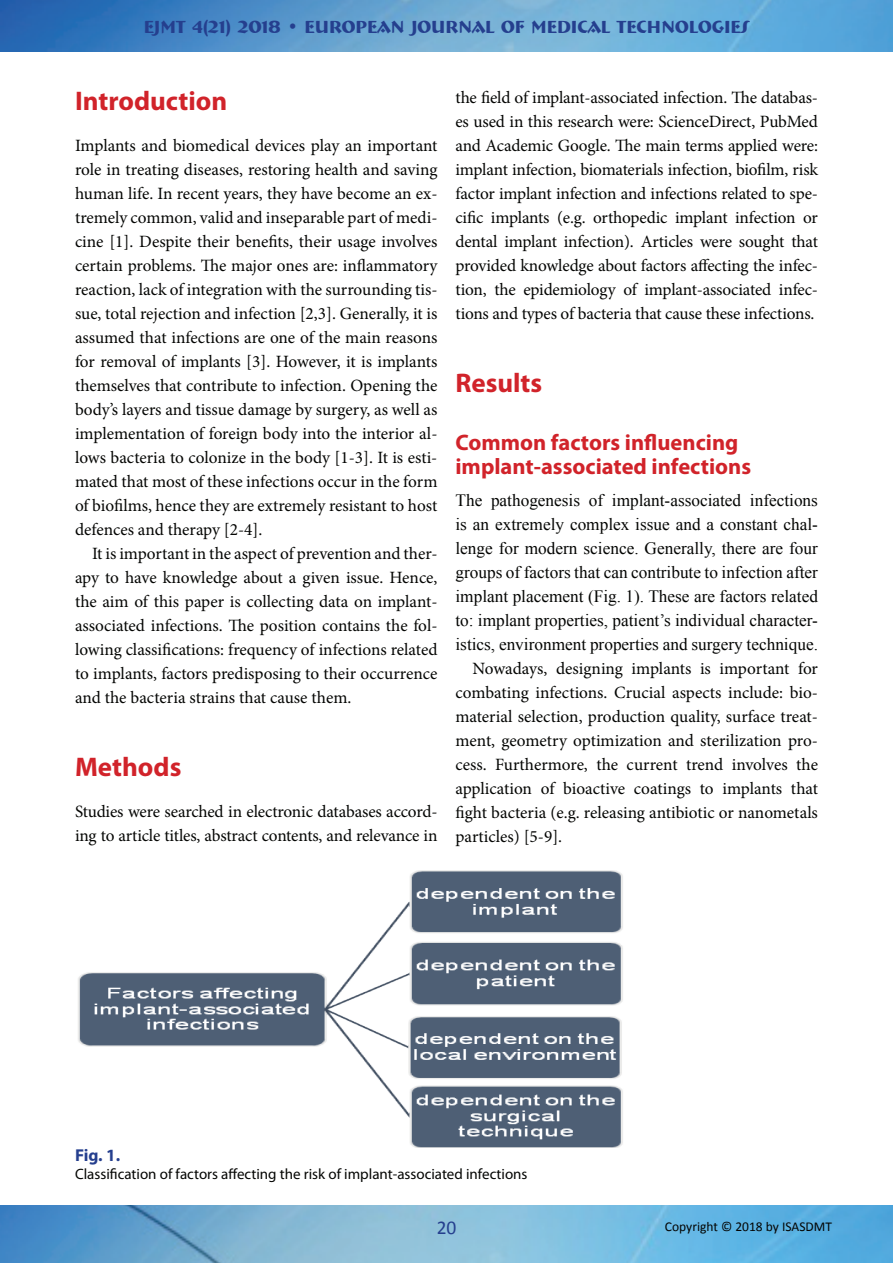
<style>
.page{position:relative;width:893px;height:1263px;background:#fff}
.page>*{position:absolute;margin:0;border:0;box-sizing:border-box;transform-origin:0 0}
.t1{font:700 27px "Myriad Pro";color:#d1232a}
.t2{font:700 22.5px/24px "Myriad Pro";color:#d1232a}
.t3{font:19.5px "Calibri";color:#253f8e}
.t4{font:700 18px "Bremen BT";color:#253f8e}
.t5{font:17.25px/24px "Minion Pro";letter-spacing:-.005em;color:#040503;text-align:justify}
.t6{font:17.25px/24px "Times New Roman";color:#040503;text-align:justify}
.t7{font:700 17.25px "Myriad Pro";color:#253f8e}
.t8{font:15px "Myriad Pro";color:#040503}
.t9{font:13.5px "Calibri";color:#040503}
</style>
<div class="page">
<img style="left:0;top:0;width:893px;height:52px">
<img style="left:0;top:1205px;width:893px;height:58px">
<img style="left:78px;top:870px;width:545px;height:277px">
<p class="t4" style="left:144px;top:15px;width:607px">EJMT 4(21) 2018 • EUROPEAN JOURNAL OF MEDICAL TECHNOLOGIES</p>
<h1 class="t1" style="left:75px;top:84px;width:154px">Introduction</h1>
<p class="t5" style="left:75px;top:133px;width:364px">Implants and biomedical devices play an important role in treating diseases, restoring health and saving human life. In recent years, they have become an ex&shy;tremely common, valid and inseparable part of medi&shy;cine [1]. Despite their benefits, their usage involves certain problems. The major ones are: inflammatory reaction, lack of integration with the surrounding tis&shy;sue, total rejection and infection [2,3]. Generally, it is assumed that infections are one of the main reasons for removal of implants [3]. However, it is implants themselves that contribute to infection. Opening the body’s layers and tissue damage by surgery, as well as implementation of foreign body into the interior al&shy;lows bacteria to colonize in the body [1-3]. It is esti&shy;mated that most of these infections occur in the form of biofilms, hence they are extremely resistant to host defences and therapy [2-4].</p>
<p class="t5" style="left:75px;top:541px;width:364px;text-indent:17px">It is important in the aspect of prevention and ther&shy;apy to have knowledge about a given issue. Hence, the aim of this paper is collecting data on implant&shy;associated infections. The position contains the fol&shy;lowing classifications: frequency of infections related to implants, factors predisposing to their occurrence and the bacteria strains that cause them.</p>
<h1 class="t1" style="left:75px;top:750px;width:108px">Methods</h1>
<p class="t5" style="left:75px;top:799px;width:364px">Studies were searched in electronic databases accord&shy;ing to article titles, abstract contents, and relevance in</p>
<p class="t5" style="left:455px;top:85px;width:364px">the field of implant-associated infection. The databas&shy;es used in this research were: ScienceDirect, PubMed and Academic Google. The main terms applied were: implant infection, biomaterials infection, biofilm, risk factor implant infection and infections related to spe&shy;cific implants (e.g. orthopedic implant infection or dental implant infection). Articles were sought that provided knowledge about factors affecting the infec&shy;tion, the epidemiology of implant-associated infec&shy;tions and types of bacteria that cause these infections.</p>
<h1 class="t1" style="left:455px;top:365px;width:88px">Results</h1>
<h2 class="t2" style="left:455px;top:429px;width:297px">Common factors influencing implant-associated infections</h2>
<p class="t6" style="left:455px;top:488px;width:364px">The pathogenesis of implant-associated infections is an extremely complex issue and a constant chal&shy;lenge for modern science. Generally, there are four groups of factors that can contribute to infection after implant placement (Fig. 1). These are factors related to: implant properties, patient’s individual character&shy;istics, environment properties and surgery technique.</p>
<p class="t5" style="left:455px;top:657px;width:364px;text-indent:17px">Nowadays, designing implants is important for combating infections. Crucial aspects include: bio&shy;material selection, production quality, surface treat&shy;ment, geometry optimization and sterilization pro&shy;cess. Furthermore, the current trend involves the application of bioactive coatings to implants that fight bacteria (e.g. releasing antibiotic or nanometals particles) [5‑9].</p>
<p class="t7" style="left:75px;top:1143px;width:47px">Fig. 1.</p>
<p class="t8" style="left:75px;top:1164px;width:454px">Classification of factors affecting the risk of implant-associated infections</p>
<p class="t3" style="left:437px;top:1215px;width:21px">20</p>
<p class="t9" style="left:665px;top:1218px;width:169px">Copyright © 2018 by ISASDMT</p>
</div>
